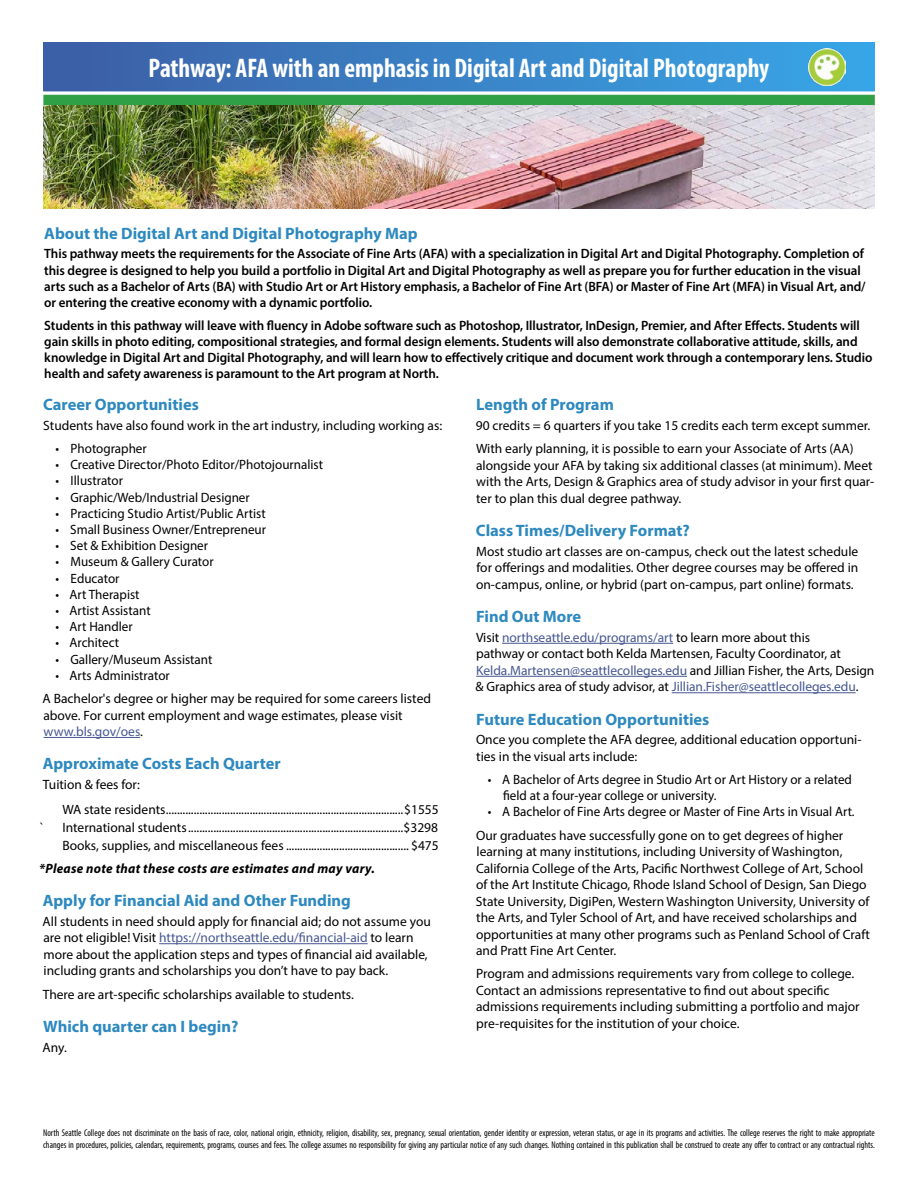
<style>
.page{position:relative;width:918px;height:1188px;background:#fff}
.page>*{position:absolute;margin:0;border:0;box-sizing:border-box;transform-origin:0 0}
.Header__Pathway{font:700 condensed 27px "Myriad Pro";color:#fff;scale:.95 1}
.Subheader_3__less_sp{font:700 16.5px "Myriad Pro";color:#2d89bf}
.Subheader_3__Bold_Bl{font:700 16.5px "Myriad Pro";color:#2d89bf}
.Body_Style_4__Base{font:13.5px/16.5px "Myriad Pro";color:#000}
.Body_Style_8__Semi-B{font:600 13.5px/16.2px "Myriad Pro";letter-spacing:-.005em;color:#000}
.Body_Style_4__Base_S{font:13.5px/16.5px "Myriad Pro";color:#000}
.Bullets{font:13.5px/16.2px "Myriad Pro";color:#000}
.Body_Style_5__List_w{font:13.5px "Myriad Pro";color:#000}
.Body_Style_7__Bold_B{font:italic 700 13.5px "Myriad Pro";letter-spacing:.02em;color:#000}
.Subtext{font:condensed 9.75px/11.7px "Myriad Pro";color:#000;scale:.94 1}
.s1{color:#465792}
</style>
<div class="page">
<div style="left:44px;top:43px;width:830px;height:48px;background:linear-gradient(to right,#3d5ea4,#38a7e8)"></div>
<div style="left:43px;top:95px;width:832px;height:10px;background:#30a046"></div>
<img style="left:43px;top:105px;width:832px;height:104px">
<img style="left:808px;top:48px;width:38px;height:38px">
<hr style="left:44px;top:737px;width:96px;height:1px;background:#465792">
<hr style="left:159px;top:943px;width:209px;height:1px;background:#465792">
<hr style="left:502px;top:643px;width:171px;height:1px;background:#465792">
<hr style="left:476px;top:676px;width:211px;height:1px;background:#465792">
<hr style="left:672px;top:692px;width:184px;height:1px;background:#465792">
<h1 class="Header__Pathway" style="left:149px;top:51px;width:655px">Pathway: AFA with an emphasis in Digital Art and Digital Photography</h1>
<p class="Subheader_3__Bold_Bl" style="left:44px;top:223px;width:375px">About the Digital Art and Digital Photography Map</p>
<p class="Body_Style_8__Semi-B" style="left:44px;top:245px;width:823px">This pathway meets the requirements for the Associate of Fine Arts (AFA) with a specialization in Digital Art and Digital Photography. Completion of this degree is designed to help you build a portfolio in Digital Art and Digital Photography as well as prepare you for further education in the visual arts such as a Bachelor of Arts (BA) with Studio Art or Art History emphasis, a Bachelor of Fine Art (BFA) or Master of Fine Art (MFA) in Visual Art, and/ or entering the creative economy with a dynamic portfolio.</p>
<p class="Body_Style_8__Semi-B" style="left:44px;top:317px;width:830px">Students in this pathway will leave with fluency in Adobe software such as Photoshop, Illustrator, InDesign, Premier, and After Effects. Students will gain skills in photo editing, compositional strategies, and formal design elements. Students will also demonstrate collaborative attitude, skills, and knowledge in Digital Art and Digital Photography, and will learn how to effectively critique and document work through a contemporary lens. Studio health and safety awareness is paramount to the Art program at North.</p>
<p class="Subheader_3__Bold_Bl" style="left:43px;top:394px;width:157px">Career Opportunities</p>
<p class="Body_Style_4__Base" style="left:43px;top:417px;width:400px">Students have also found work in the art industry, including working as:</p>
<p class="Bullets" style="left:55px;top:440px;width:93px">• Photographer</p>
<p class="Bullets" style="left:55px;top:456px;width:269px">• Creative Director/Photo Editor/Photojournalist</p>
<p class="Bullets" style="left:55px;top:473px;width:69px">• Illustrator</p>
<p class="Bullets" style="left:55px;top:489px;width:196px">• Graphic/Web/Industrial Designer</p>
<p class="Bullets" style="left:55px;top:505px;width:212px">• Practicing Studio Artist/Public Artist</p>
<p class="Bullets" style="left:55px;top:521px;width:212px">• Small Business Owner/Entrepreneur</p>
<p class="Bullets" style="left:55px;top:537px;width:154px">• Set &amp; Exhibition Designer</p>
<p class="Bullets" style="left:55px;top:554px;width:160px">• Museum &amp; Gallery Curator</p>
<p class="Bullets" style="left:55px;top:570px;width:66px">• Educator</p>
<p class="Bullets" style="left:55px;top:586px;width:86px">• Art Therapist</p>
<p class="Bullets" style="left:55px;top:602px;width:97px">• Artist Assistant</p>
<p class="Bullets" style="left:55px;top:618px;width:79px">• Art Handler</p>
<p class="Bullets" style="left:55px;top:635px;width:65px">• Architect</p>
<p class="Bullets" style="left:55px;top:651px;width:159px">• Gallery/Museum Assistant</p>
<p class="Bullets" style="left:55px;top:667px;width:116px">• Arts Administrator</p>
<p class="Body_Style_4__Base_S" style="left:43px;top:690px;width:390px">A Bachelor's degree or higher may be required for some careers listed above. For current employment and wage estimates, please visit <span class="s1">www.bls.gov/oes</span>.</p>
<p class="Subheader_3__Bold_Bl" style="left:43px;top:753px;width:240px">Approximate Costs Each Quarter</p>
<p class="Body_Style_4__Base" style="left:43px;top:776px;width:99px">Tuition &amp; fees for:</p>
<p class="Body_Style_5__List_w" style="left:62px;top:801px;width:378px">WA state residents.....................................................................................$1555</p>
<p class="Subheader_3__less_sp" style="left:476px;top:394px;width:139px">Length of Program</p>
<p class="Body_Style_4__Base" style="left:476px;top:417px;width:396px">90 credits = 6 quarters if you take 15 credits each term except summer.</p>
<p class="Body_Style_4__Base" style="left:476px;top:440px;width:400px">With early planning, it is possible to earn your Associate of Arts (AA) alongside your AFA by taking six additional classes (at minimum). Meet with the Arts, Design &amp; Graphics area of study advisor in your first quar&shy;ter to plan this dual degree pathway.</p>
<p class="Subheader_3__less_sp" style="left:476px;top:520px;width:215px">Class Times/Delivery Format?</p>
<p class="Body_Style_4__Base" style="left:476px;top:543px;width:384px;text-align:justify">Most studio art classes are on-campus, check out the latest schedule for offerings and modalities. Other degree courses may be offered in on-campus, online, or hybrid (part on-campus, part online) formats.</p>
<p class="Subheader_3__less_sp" style="left:476px;top:606px;width:107px">Find Out More</p>
<p class="Body_Style_4__Base" style="left:476px;top:629px;width:400px">Visit <span class="s1">northseattle.edu/programs/art</span> to learn more about this<br>pathway or contact both Kelda Martensen, Faculty Coordinator, at <span class="s1">Kelda.Martensen@seattlecolleges.edu</span> and Jillian Fisher, the Arts, Design &amp; Graphics area of study advisor, at <span class="s1">Jillian.Fisher@seattlecolleges.edu</span>.</p>
<p class="Subheader_3__less_sp" style="left:476px;top:708px;width:235px">Future Education Opportunities</p>
<p class="Body_Style_4__Base" style="left:476px;top:731px;width:387px">Once you complete the AFA degree, additional education opportuni&shy;ties in the visual arts include:</p>
<p class="Bullets" style="left:503px;top:771px;width:350px;text-indent:-15px">• A Bachelor of Arts degree in Studio Art or Art History or a related field at a four-year college or university.</p>
<p class="Bullets" style="left:488px;top:803px;width:368px">• A Bachelor of Fine Arts degree or Master of Fine Arts in Visual Art.</p>
<p class="Body_Style_4__Base_S" style="left:476px;top:827px;width:396px">Our graduates have successfully gone on to get degrees of higher learning at many institutions, including University of Washington, California College of the Arts, Pacific Northwest College of Art, School of the Art Institute Chicago, Rhode Island School of Design, San Diego State University, DigiPen, Western Washington University, University of the Arts, and Tyler School of Art, and have received scholarships and opportunities at many other programs such as Penland School of Craft and Pratt Fine Art Center.</p>
<p class="Body_Style_4__Base_S" style="left:476px;top:965px;width:385px">Program and admissions requirements vary from college to college.<br>Contact an admissions representative to find out about specific admissions requirements including submitting a portfolio and major pre-requisites for the institution of your choice.</p>
<p class="Body_Style_5__List_w" style="left:40px;top:819px;width:6px">`</p>
<p class="Body_Style_5__List_w" style="left:62px;top:819px;width:377px">International students.............................................................................$3298</p>
<p class="Body_Style_5__List_w" style="left:62px;top:837px;width:378px">Books, supplies, and miscellaneous fees ............................................ $475</p>
<p class="Body_Style_7__Bold_B" style="left:39px;top:860px;width:337px">*Please note that these costs are estimates and may vary.</p>
<p class="Subheader_3__less_sp" style="left:43px;top:890px;width:310px">Apply for Financial Aid and Other Funding</p>
<p class="Body_Style_4__Base" style="left:43px;top:913px;width:390px">All students in need should apply for financial aid; do not assume you are not eligible! Visit <span class="s1">https://northseattle.edu/financial-aid</span> to learn more about the application steps and types of financial aid available, including grants and scholarships you don’t have to pay back.</p>
<p class="Body_Style_4__Base" style="left:43px;top:986px;width:313px">There are art-specific scholarships available to students.</p>
<p class="Subheader_3__less_sp" style="left:43px;top:1016px;width:197px">Which quarter can I begin?</p>
<p class="Body_Style_4__Base" style="left:43px;top:1039px;width:26px">Any.</p>
<p class="Subtext" style="left:43px;top:1127px;width:886px">North Seattle College does not discriminate on the basis of race, color, national origin, ethnicity, religion, disability, sex, pregnancy, sexual orientation, gender identity or expression, veteran status, or age in its programs and activities. The college reserves the right to make appropriate changes in procedures, policies, calendars, requirements, programs, courses and fees. The college assumes no responsibility for giving any particular notice of any such changes. Nothing contained in this publication shall be construed to create any offer to contract or any contractual rights.</p>
</div>
